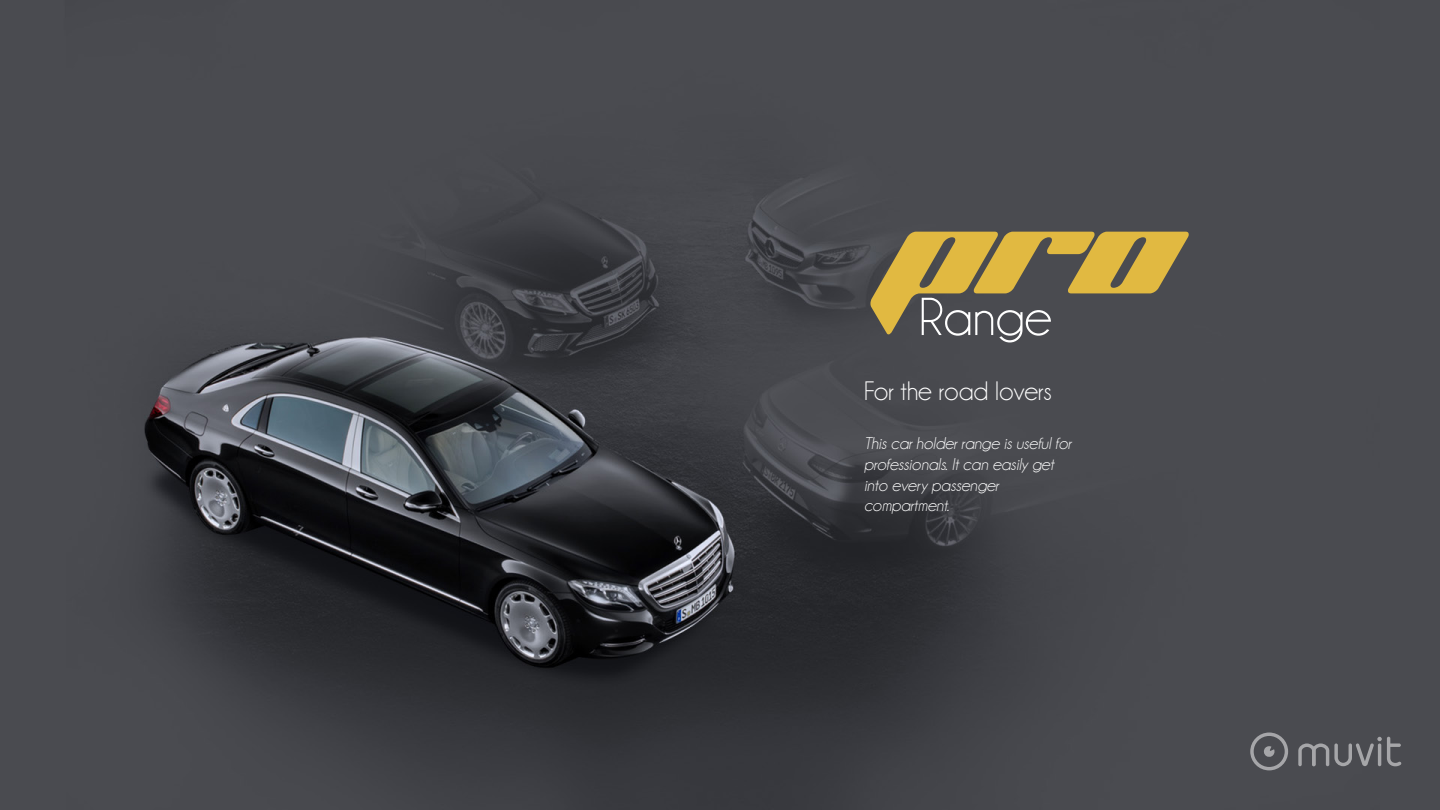
<style>
.page{position:relative;width:1440px;height:810px;background:#fff}
.page>*{position:absolute;margin:0;border:0;box-sizing:border-box;transform-origin:0 0}
.t1{font:117px "Planet Kosmos";color:#e1b941}
.t2{font:54px "Champagne&Limousines";color:#fff}
.t3{font:27px "Champagne&Limousines";color:#fff}
.t4{font:italic 17.25px/20.7px "Champagne&Limousines";color:#fff}
</style>
<div class="page">
<img style="left:0;top:0;width:1440px;height:810px">
<svg style="left:1298px;top:737px;width:103px;height:29px;background:#646469"></svg>
<svg style="left:1250px;top:733px;width:38px;height:37px"></svg>
<p class="t1" style="left:878px;top:185px;width:288px">pro</p>
<p class="t2" style="left:919px;top:290px;width:135px">Range</p>
<p class="t3" style="left:864px;top:377px;width:190px">For the road lovers</p>
<p class="t4" style="left:864px;top:433px;width:209px">This car holder range is useful for professionals. It can easily get into every passenger</p>
<p class="t4" style="left:864px;top:495px;width:87px">compartment.</p>
</div>
